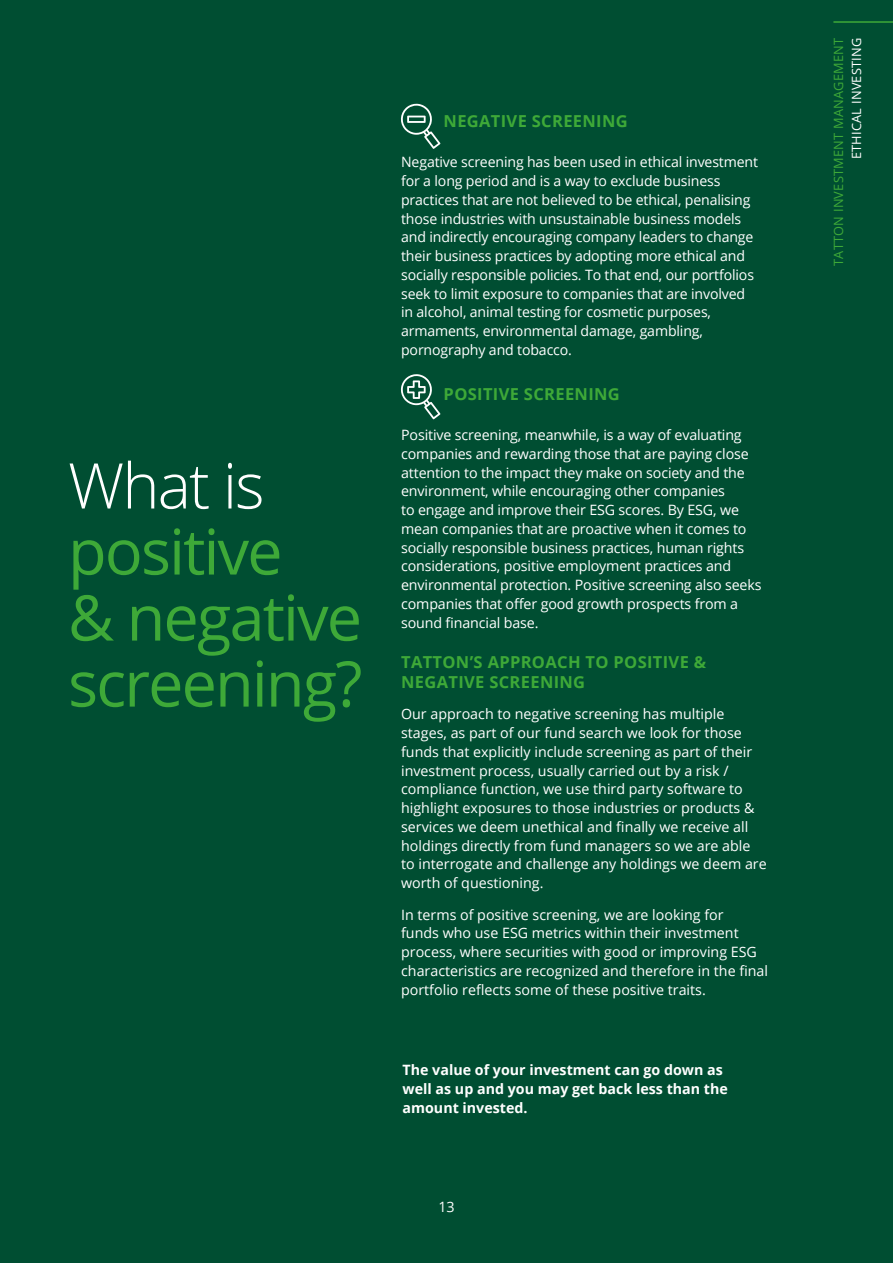
<style>
.page{position:relative;width:893px;height:1263px;background:#004e32}
.page>*{position:absolute;margin:0;border:0;box-sizing:border-box;transform-origin:0 0}
.t1{font:63px/66px "Open Sans";letter-spacing:-.03em;color:#3ea938}
.t2{font:300 63px "Open Sans";letter-spacing:-.03em;color:#fff}
.t3{font:700 16.5px/19.5px "Open Sans";letter-spacing:.02em;color:#3ea938}
.t4{font:14.25px/18.8px "Open Sans";letter-spacing:-.01em;color:#fff}
.t5{font:700 14.25px/18.8px "Open Sans";color:#fff}
.t6{font:12.75px "Open Sans";letter-spacing:.02em;color:#3ea938}
.t7{font:12.75px "Open Sans";letter-spacing:.02em;color:#fff}
</style>
<div class="page">
<svg style="left:399px;top:103px;width:41px;height:46px"></svg>
<svg style="left:400px;top:374px;width:40px;height:45px"></svg>
<hr style="left:833px;top:21px;width:60px;height:2px;background:#3ea938">
<h1 class="t2" style="left:68px;top:442px;width:198px">What is</h1>
<h1 class="t1" style="left:68px;top:517px;width:296px">positive<br>&amp; negative screening?</h1>
<p class="t3" style="left:444px;top:111px;width:186px">NEGATIVE SCREENING</p>
<p class="t4" style="left:401px;top:153px;width:358px">Negative screening has been used in ethical investment for a long period and is a way to exclude business practices that are not believed to be ethical, penalising those industries with unsustainable business models and indirectly encouraging company leaders to change their business practices by adopting more ethical and socially responsible policies. To that end, our portfolios seek to limit exposure to companies that are involved in alcohol, animal testing for cosmetic purposes, armaments, environmental damage, gambling, pornography and tobacco.</p>
<p class="t3" style="left:444px;top:384px;width:178px">POSITIVE SCREENING</p>
<p class="t4" style="left:401px;top:425px;width:362px">Positive screening, meanwhile, is a way of evaluating companies and rewarding those that are paying close attention to the impact they make on society and the environment, while encouraging other companies<br>to engage and improve their ESG scores. By ESG, we mean companies that are proactive when it comes to socially responsible business practices, human rights considerations, positive employment practices and environmental protection. Positive screening also seeks companies that offer good growth prospects from a sound financial base.</p>
<p class="t3" style="left:401px;top:652px;width:307px">TATTON’S APPROACH TO POSITIVE &amp;<br>NEGATIVE SCREENING</p>
<p class="t4" style="left:401px;top:704px;width:367px">Our approach to negative screening has multiple stages, as part of our fund search we look for those funds that explicitly include screening as part of their investment process, usually carried out by a risk / compliance function, we use third party software to highlight exposures to those industries or products &amp; services we deem unethical and finally we receive all holdings directly from fund managers so we are able to interrogate and challenge any holdings we deem are worth of questioning.</p>
<p class="t4" style="left:401px;top:905px;width:368px">In terms of positive screening, we are looking for<br>funds who use ESG metrics within their investment process, where securities with good or improving ESG characteristics are recognized and therefore in the final portfolio reflects some of these positive traits.</p>
<p class="t5" style="left:403px;top:1060px;width:327px">The value of your investment can go down as well as up and you may get back less than the amount invested.</p>
<p class="t4" style="left:438px;top:1196px;width:18px">13</p>
<p class="t6" style="left:830px;top:266px;width:230px;rotate:-90deg">TATTON INVESTMENT MANAGEMENT</p>
<p class="t7" style="left:848px;top:159px;width:123px;rotate:-90deg">ETHICAL INVESTING</p>
</div>
